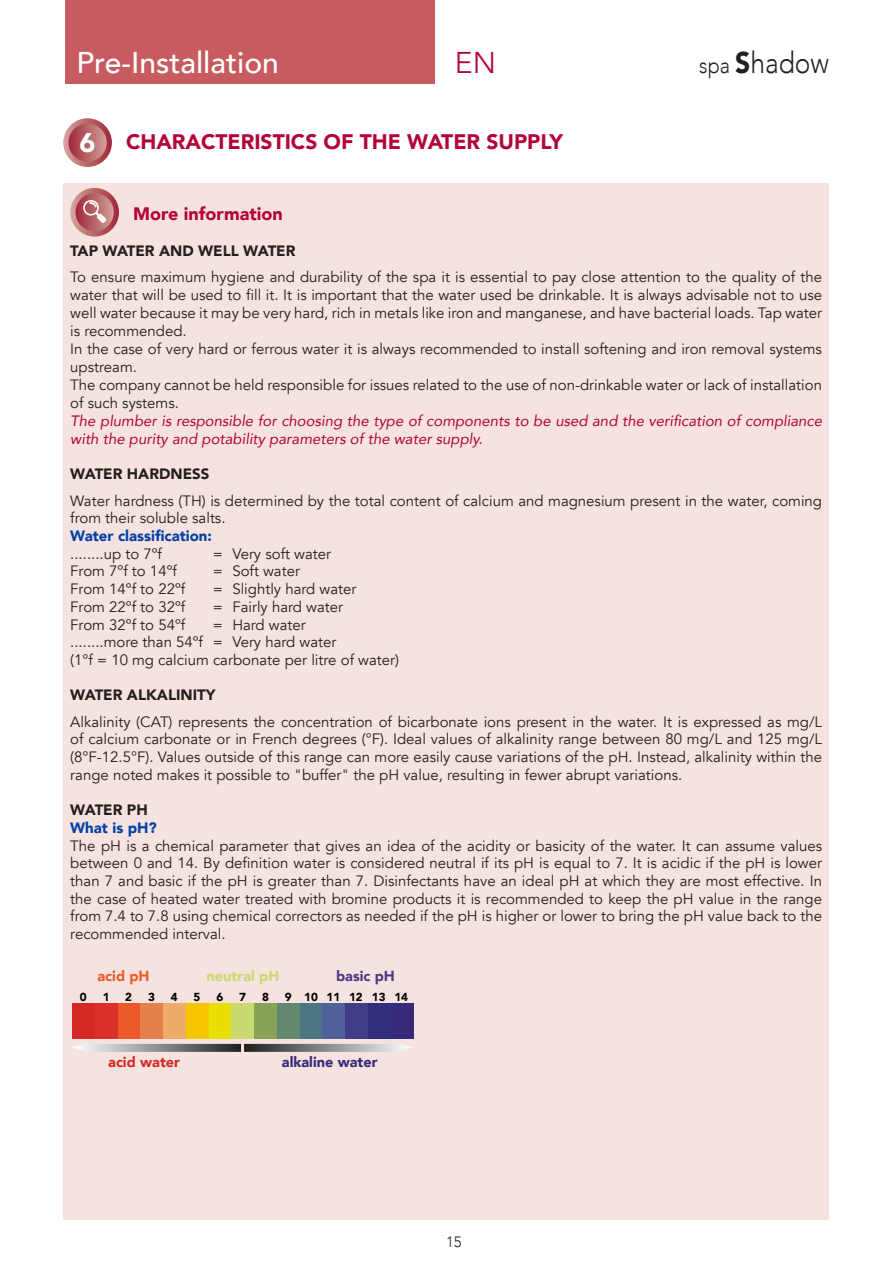
<style>
.page{position:relative;width:893px;height:1263px;background:#fff}
.page>*{position:absolute;margin:0;border:0;box-sizing:border-box;transform-origin:0 0}
.t1{font:500 30px "Avenir";color:#fff}
.t2{font:300 30px "Avenir";color:#231f20;scale:.88 1}
.t3{font:300 30px "Avenir";color:#b30437}
.NUMERI_CERCHI{font:900 27px "Avenir";color:#fff}
.SOTTOTITOLO_ROSSO{font:900 21px "Avenir";color:#b30437}
.SOTTOTITOLO_PICCOLO_ROSSO{font:900 18px "Avenir";color:#b30437}
.TESTO_CORRENTE{font:15px/17.7px "Avenir";color:#231f20;text-align:justify}
.CORSIVO{font:italic 15px/18px "Avenir";color:#b30437}
.SOTTOTITOLO_MOLTO_PICCOLO_NERO{font:900 15px "Avenir";color:#231f20}
.TESTO_CORRENTE-2{font:900 15px "Avenir";color:#0040a6}
.TESTO_CORRENTE-3{font:900 15px "Avenir";color:#231f20}
.t4{font:300 15px "Avenir";color:#231f20}
.t5{font:900 14.55px "Avenir";color:#362c79}
.t6{font:900 14.55px "Avenir";color:#d62a25}
.t7{font:900 14.55px "Avenir";color:#cada72}
.t8{font:900 14.55px "Avenir";color:#503884}
.t9{font:900 14.55px "Avenir";color:#eb5b29}
.t10{font:900 11.55px "Avenir";color:#000}
.s1{font-size:22.5px}
.s2{font-weight:900}
</style>
<div class="page">
<div style="left:65px;top:0;width:369px;height:84px;background:#c75b5f"></div>
<div style="left:63px;top:183px;width:766px;height:1036px;background:#f6e2df"></div>
<svg style="left:70px;top:188px;width:49px;height:49px"></svg>
<svg style="left:76px;top:193px;width:38px;height:38px"></svg>
<svg style="left:82px;top:199px;width:25px;height:24px"></svg>
<div style="left:72px;top:1003px;width:23px;height:36px;background:#d32824"></div>
<div style="left:95px;top:1003px;width:23px;height:36px;background:#db2f2b"></div>
<div style="left:118px;top:1003px;width:22px;height:36px;background:#ea5927"></div>
<div style="left:141px;top:1003px;width:22px;height:36px;background:#e4804e"></div>
<div style="left:163px;top:1003px;width:23px;height:36px;background:#edac6a"></div>
<div style="left:186px;top:1003px;width:23px;height:36px;background:#f5c600"></div>
<div style="left:209px;top:1003px;width:22px;height:36px;background:#e9df00"></div>
<div style="left:232px;top:1003px;width:22px;height:36px;background:#c9da71"></div>
<div style="left:254px;top:1003px;width:23px;height:36px;background:#88a257"></div>
<div style="left:277px;top:1003px;width:23px;height:36px;background:#64876f"></div>
<div style="left:300px;top:1003px;width:22px;height:36px;background:#4b7785"></div>
<div style="left:323px;top:1003px;width:22px;height:36px;background:#4f6198"></div>
<div style="left:345px;top:1003px;width:23px;height:36px;background:#403d86"></div>
<div style="left:368px;top:1003px;width:23px;height:36px;background:#322e7d"></div>
<div style="left:391px;top:1003px;width:22px;height:36px;background:#35297a"></div>
<svg style="left:73px;top:1041px;width:339px;height:13px"></svg>
<svg style="left:63px;top:118px;width:49px;height:49px"></svg>
<svg style="left:68px;top:124px;width:39px;height:38px"></svg>
<h1 class="t1" style="left:77px;top:36px;width:204px">Pre-Installation</h1>
<h1 class="t3" style="left:455px;top:44px;width:43px">EN</h1>
<h1 class="t2" style="left:699px;top:45px;width:149px"><span class="s1">spa</span> <span class="s2">S</span>hadow</h1>
<p class="NUMERI_CERCHI" style="left:80px;top:120px;width:17px">6</p>
<p class="SOTTOTITOLO_ROSSO" style="left:126px;top:124px;width:438px">CHARACTERISTICS OF THE WATER SUPPLY</p>
<p class="SOTTOTITOLO_PICCOLO_ROSSO" style="left:133px;top:198px;width:151px">More information</p>
<p class="SOTTOTITOLO_MOLTO_PICCOLO_NERO" style="left:70px;top:237px;width:227px">TAP WATER AND WELL WATER</p>
<p class="TESTO_CORRENTE" style="left:70px;top:268px;width:753px">To ensure maximum hygiene and durability of the spa it is essential to pay close attention to the quality of the water that will be used to fill it. It is important that the water used be drinkable. It is always advisable not to use well water because it may be very hard, rich in metals like iron and manganese, and have bacterial loads. Tap water is recommended.</p>
<p class="TESTO_CORRENTE" style="left:70px;top:340px;width:753px">In the case of very hard or ferrous water it is always recommended to install softening and iron removal systems upstream.</p>
<p class="TESTO_CORRENTE" style="left:70px;top:376px;width:753px">The company cannot be held responsible for issues related to the use of non-drinkable water or lack of installation of such systems.</p>
<p class="CORSIVO" style="left:70px;top:412px;width:753px">The plumber is responsible for choosing the type of components to be used and the verification of compliance with the purity and potability parameters of the water supply.</p>
<p class="SOTTOTITOLO_MOLTO_PICCOLO_NERO" style="left:70px;top:461px;width:141px">WATER HARDNESS</p>
<p class="TESTO_CORRENTE" style="left:70px;top:492px;width:753px">Water hardness (TH) is determined by the total content of calcium and magnesium present in the water, coming from their soluble salts.</p>
<p class="TESTO_CORRENTE-2" style="left:70px;top:523px;width:143px">Water classification:</p>
<p class="TESTO_CORRENTE" style="left:70px;top:545px;width:93px">........up to 7ºf</p>
<p class="TESTO_CORRENTE" style="left:213px;top:545px;width:120px">= Very soft water</p>
<p class="TESTO_CORRENTE" style="left:70px;top:563px;width:108px">From 7ºf to 14ºf</p>
<p class="TESTO_CORRENTE" style="left:213px;top:563px;width:89px">= Soft water</p>
<p class="TESTO_CORRENTE" style="left:70px;top:580px;width:116px">From 14ºf to 22ºf</p>
<p class="TESTO_CORRENTE" style="left:213px;top:580px;width:145px">= Slightly hard water</p>
<p class="TESTO_CORRENTE" style="left:70px;top:598px;width:116px">From 22ºf to 32ºf</p>
<p class="TESTO_CORRENTE" style="left:213px;top:598px;width:132px">= Fairly hard water</p>
<p class="TESTO_CORRENTE" style="left:70px;top:616px;width:116px">From 32ºf to 54ºf</p>
<p class="TESTO_CORRENTE" style="left:213px;top:616px;width:95px">= Hard water</p>
<p class="TESTO_CORRENTE" style="left:70px;top:633px;width:268px">........more than 54ºf = Very hard water</p>
<p class="TESTO_CORRENTE" style="left:70px;top:651px;width:330px">(1°f = 10 mg calcium carbonate per litre of water)</p>
<p class="SOTTOTITOLO_MOLTO_PICCOLO_NERO" style="left:70px;top:682px;width:147px">WATER ALKALINITY</p>
<p class="TESTO_CORRENTE" style="left:70px;top:713px;width:753px">Alkalinity (CAT) represents the concentration of bicarbonate ions present in the water. It is expressed as mg/L of calcium carbonate or in French degrees (°F). Ideal values of alkalinity range between 80 mg/L and 125 mg/L (8°F-12.5°F). Values outside of this range can more easily cause variations of the pH. Instead, alkalinity within the range noted makes it possible to "buffer" the pH value, resulting in fewer abrupt variations.</p>
<p class="TESTO_CORRENTE-3" style="left:70px;top:797px;width:79px">WATER PH</p>
<p class="TESTO_CORRENTE-2" style="left:70px;top:815px;width:88px">What is pH?</p>
<p class="TESTO_CORRENTE" style="left:70px;top:837px;width:753px">The pH is a chemical parameter that gives an idea of the acidity or basicity of the water. It can assume values between 0 and 14. By definition water is considered neutral if its pH is equal to 7. It is acidic if the pH is lower than 7 and basic if the pH is greater than 7. Disinfectants have an ideal pH at which they are most effective. In the case of heated water treated with bromine products it is recommended to keep the pH value in the range from 7.4 to 7.8 using chemical correctors as needed if the pH is higher or lower to bring the pH value back to the recommended interval.</p>
<p class="t9" style="left:97px;top:963px;width:54px">acid pH</p>
<p class="t7" style="left:207px;top:963px;width:74px">neutral pH</p>
<p class="t8" style="left:336px;top:963px;width:60px">basic pH</p>
<p class="t10" style="left:80px;top:987px;width:8px">0</p>
<p class="t10" style="left:103px;top:987px;width:8px">1</p>
<p class="t10" style="left:125px;top:987px;width:8px">2</p>
<p class="t10" style="left:148px;top:987px;width:8px">3</p>
<p class="t10" style="left:171px;top:987px;width:8px">4</p>
<p class="t10" style="left:194px;top:987px;width:8px">5</p>
<p class="t10" style="left:216px;top:987px;width:8px">6</p>
<p class="t10" style="left:239px;top:987px;width:8px">7</p>
<p class="t10" style="left:262px;top:987px;width:8px">8</p>
<p class="t10" style="left:285px;top:987px;width:125px">9 10 11 12 13 14</p>
<p class="t6" style="left:108px;top:1050px;width:73px">acid water</p>
<p class="t5" style="left:282px;top:1050px;width:97px">alkaline water</p>
<p class="t4" style="left:446px;top:1232px;width:17px">15</p>
</div>
